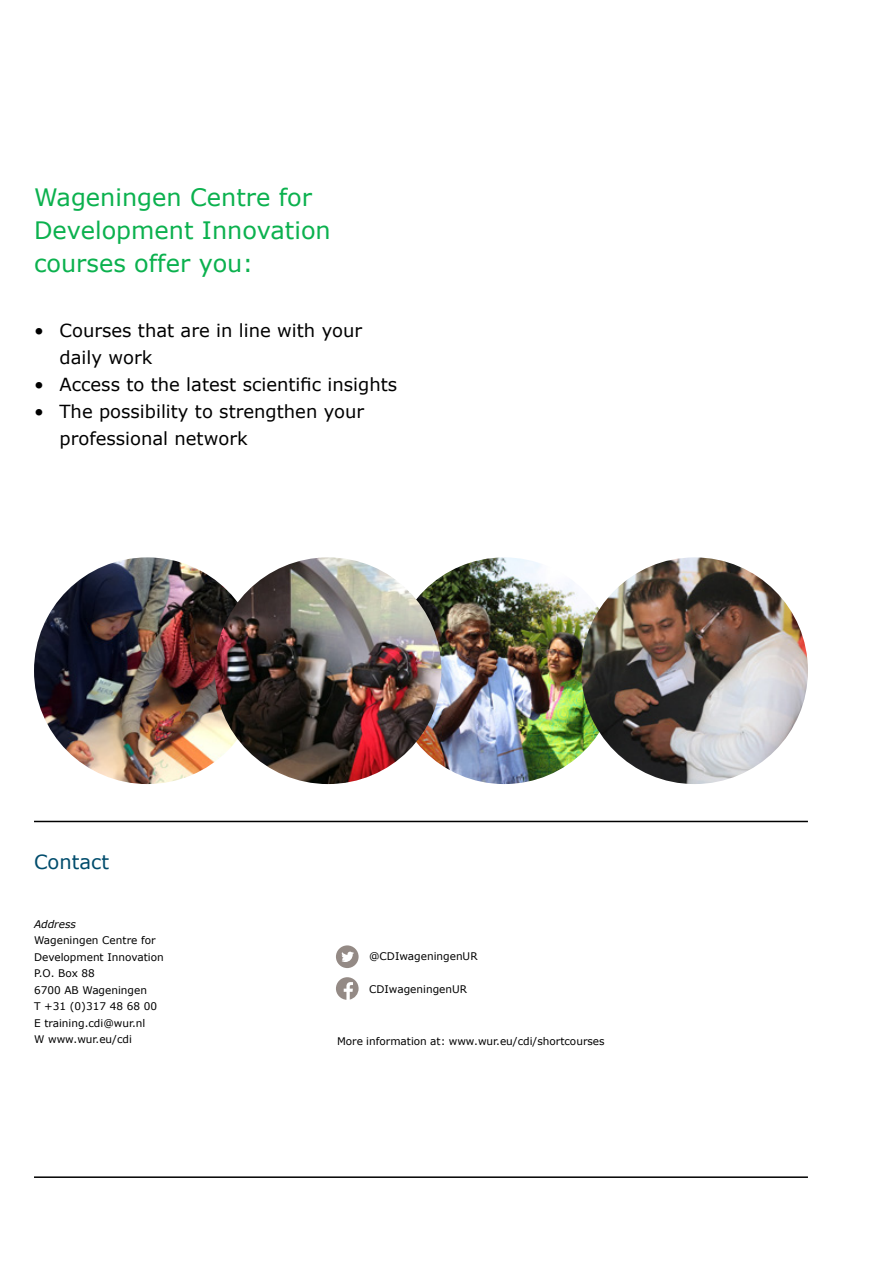
<style>
.page{position:relative;width:893px;height:1263px;background:#fff}
.page>*{position:absolute;margin:0;border:0;box-sizing:border-box;transform-origin:0 0}
.t1{font:24px/33px "Verdana";color:#0bb14e}
.t2{font:19.5px "Verdana";color:#004c6c}
.t3{font:18px/27px "Verdana";color:#000}
.t4{font:10.5px/16.5px "Verdana";color:#000}
.t5{font:italic 10.5px "Verdana";color:#000}
</style>
<div class="page">
<img style="left:391px;top:557px;width:227px;height:227px;border-radius:113px">
<img style="left:581px;top:557px;width:227px;height:227px;border-radius:113px">
<img style="left:34px;top:557px;width:227px;height:227px;border-radius:113px">
<img style="left:215px;top:557px;width:226px;height:227px;border-radius:113px">
<hr style="left:34px;top:1176px;width:774px;height:2px;background:#000">
<hr style="left:34px;top:821px;width:774px;height:1px;background:#000">
<svg style="left:336px;top:945px;width:23px;height:23px"></svg>
<svg style="left:336px;top:977px;width:23px;height:23px"></svg>
<h1 class="t1" style="left:34px;top:181px;width:298px">Wageningen Centre for<br>Development Innovation courses offer you:</h1>
<h3 class="t3" style="left:60px;top:317px;width:304px;text-indent:-26px">• Courses that are in line with your daily work</h3>
<h3 class="t3" style="left:34px;top:371px;width:365px">• Access to the latest scientific insights</h3>
<h3 class="t3" style="left:60px;top:398px;width:306px;text-indent:-26px">• The possibility to strengthen your professional network</h3>
<h2 class="t2" style="left:34px;top:849px;width:77px">Contact</h2>
<p class="t5" style="left:34px;top:917px;width:43px">Address</p>
<p class="t4" style="left:34px;top:932px;width:131px">Wageningen Centre for<br>Development Innovation<br>P.O. Box 88<br>6700 AB Wageningen<br>T +31 (0)317 48 68 00<br>E training.cdi@wur.nl<br>W www.wur.eu/cdi</p>
<p class="t4" style="left:369px;top:948px;width:110px">@CDIwageningenUR</p>
<p class="t4" style="left:369px;top:981px;width:100px">CDIwageningenUR</p>
<p class="t4" style="left:337px;top:1033px;width:269px">More information at: www.wur.eu/cdi/shortcourses</p>
</div>
